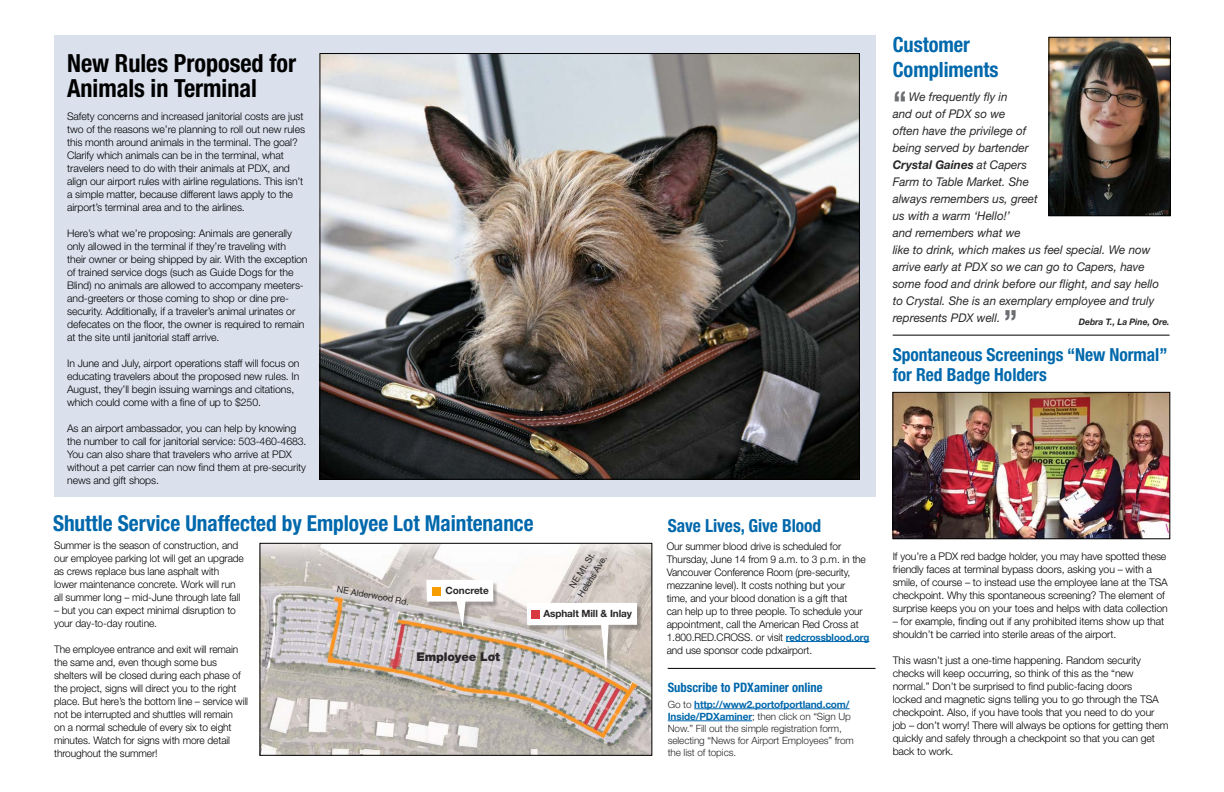
<style>
.page{position:relative;width:1224px;height:792px;background:#fff}
.page>*{position:absolute;margin:0;border:0;box-sizing:border-box;transform-origin:0 0}
.t1{font:700 condensed 32px "Helvetica Neue LT Std";color:#6d6e71}
.t2{font:700 condensed 25px/25px "Helvetica Neue LT Std";color:#000}
.t3{font:700 condensed 22px "Helvetica Neue LT Std";color:#0068ac}
.t4{font:700 condensed 21px/25px "Helvetica Neue LT Std";color:#0068ac}
.t5{font:700 condensed 18px/20px "Helvetica Neue LT Std";color:#0068ac}
.t6{font:700 condensed 13px "Helvetica Neue LT Std";color:#0068ac}
.t7{font:italic 12px/17px "Helvetica Neue LT Std";color:#2a2729}
.t8{font:900 12px "Helvetica Neue LT Std";letter-spacing:-.01em;color:#2a2729}
.t9{font:300 10.5px/13px "Helvetica Neue LT Std";letter-spacing:-.01em;color:#000}
.t10{font:300 10px/12px "Helvetica Neue LT Std";letter-spacing:-.01em;color:#2a2729}
.t11{font:700 10px "Helvetica Neue LT Std";letter-spacing:-.01em;color:#2a2729}
.t12{font:9px/12px "Helvetica Neue LT Std";color:#2a2729;text-align:center}
.t13{font:italic 700 9px "Helvetica Neue LT Std";color:#2a2729;scale:.95 1}
.s1{font-weight:700}
.s2{font-weight:700;font-size:10px;color:#0068ac}
.s3{font-weight:700;color:#0068ac}
</style>
<div class="page">
<div style="left:54px;top:35px;width:822px;height:461px;background:#dae1ed"></div>
<img style="left:322px;top:55px;width:536px;height:423px">
<img style="left:1051px;top:39px;width:118px;height:175px">
<div style="left:1049px;top:37px;width:122px;height:179px;border:1px solid #000"></div>
<img style="left:262px;top:545px;width:388px;height:209px">
<div style="left:260px;top:543px;width:392px;height:213px;border:1px solid #000"></div>
<hr style="left:786px;top:641px;width:84px;height:1px;background:#0068ac">
<hr style="left:694px;top:709px;width:156px;height:1px;background:#0068ac">
<hr style="left:668px;top:721px;width:84px;height:1px;background:#0068ac">
<hr style="left:893px;top:335px;width:277px;height:1px;background:#000">
<img style="left:895px;top:394px;width:273px;height:143px">
<div style="left:893px;top:392px;width:277px;height:147px;border:1px solid #000"></div>
<hr style="left:668px;top:668px;width:208px;height:1px;background:#000">
<div style="left:528px;top:605px;width:114px;height:73px;background:#000;opacity:.25"></div>
<svg style="left:527px;top:603px;width:110px;height:69px"></svg>
<div style="left:427px;top:582px;width:72px;height:51px;background:#000;opacity:.25"></div>
<svg style="left:426px;top:580px;width:67px;height:47px"></svg>
<div style="left:531px;top:610px;width:8px;height:9px;background:#d83840"></div>
<div style="left:432px;top:587px;width:8px;height:9px;background:#f79c01"></div>
<h2 class="t2" style="left:67px;top:50px;width:231px">New Rules Proposed for<br>Animals in Terminal</h2>
<p class="t9" style="left:67px;top:109px;width:240px">Safety concerns and increased janitorial costs are just two of the reasons we’re planning to roll out new rules this month around animals in the terminal. The goal?<br>Clarify which animals can be in the terminal, what travelers need to do with their animals at PDX, and align our airport rules with airline regulations. This isn’t a simple matter, because different laws apply to the airport’s terminal area and to the airlines.</p>
<p class="t9" style="left:67px;top:226px;width:242px">Here’s what we’re proposing: Animals are generally only allowed in the terminal if they’re traveling with their owner or being shipped by air. With the exception of trained service dogs (such as Guide Dogs for the Blind) no animals are allowed to accompany meeters&shy;and-greeters or those coming to shop or dine pre&shy;security. Additionally, if a traveler’s animal urinates or defecates on the floor, the owner is required to remain at the site until janitorial staff arrive.</p>
<p class="t9" style="left:67px;top:356px;width:234px">In June and July, airport operations staff will focus on educating travelers about the proposed new rules. In August, they’ll begin issuing warnings and citations, which could come with a fine of up to $250.</p>
<p class="t9" style="left:67px;top:421px;width:241px">As an airport ambassador, you can help by knowing the number to call for janitorial service: 503-460-4683.<br>You can also share that travelers who arrive at PDX without a pet carrier can now find them at pre-security news and gift shops.</p>
<h3 class="t3" style="left:53px;top:510px;width:482px">Shuttle Service Unaffected by Employee Lot Maintenance</h3>
<p class="t9" style="left:54px;top:538px;width:191px">Summer is the season of construction, and our employee parking lot will get an upgrade as crews replace bus lane asphalt with lower maintenance concrete. Work will run all summer long – mid-June through late fall</p>
<p class="t9" style="left:54px;top:603px;width:183px">– but you can expect minimal disruption to your day-to-day routine.</p>
<p class="t9" style="left:54px;top:642px;width:196px">The employee entrance and exit will remain the same and, even though some bus shelters will be closed during each phase of the project, signs will direct you to the right place. But here’s the bottom line – service will not be interrupted and shuttles will remain<br>on a normal schedule of every six to eight minutes. Watch for signs with more detail throughout the summer!</p>
<p class="t12" style="left:338px;top:583px;width:75px;rotate:10deg">NE Alderwood Rd.</p>
<p class="t11" style="left:446px;top:585px;width:45px">Concrete</p>
<p class="t8" style="left:416px;top:649px;width:85px">Employee Lot</p>
<p class="t12" style="left:565px;top:587px;width:48px;rotate:-58deg">NE Mt. St.<br>Helens Ave.</p>
<p class="t11" style="left:543px;top:607px;width:90px">Asphalt Mill &amp; Inlay</p>
<h3 class="t4" style="left:893px;top:32px;width:107px">Customer<br>Compliments</h3>
<p class="t7" style="left:893px;top:88px;width:268px;text-indent:16px">We frequently fly in<br>and out of PDX so we<br>often have the privilege of<br>being served by bartender<br><span class="s1">Crystal Gaines</span> at Capers<br>Farm to Table Market. She<br>always remembers us, greet<br>us with a warm ‘Hello!’<br>and remembers what we<br>like to drink, which makes us feel special. We now arrive early at PDX so we can go to Capers, have some food and drink before our flight, and say hello to Crystal. She is an exemplary employee and truly represents PDX well.</p>
<h1 class="t1" style="left:893px;top:83px;width:16px">“</h1>
<h1 class="t1" style="left:1004px;top:302px;width:16px">”</h1>
<p class="t13" style="left:1079px;top:316px;width:97px">Debra T., La Pine, Ore.</p>
<h3 class="t5" style="left:893px;top:344px;width:276px">Spontaneous Screenings “New Normal” for Red Badge Holders</h3>
<h3 class="t5" style="left:668px;top:515px;width:155px">Save Lives, Give Blood</h3>
<p class="t9" style="left:667px;top:539px;width:204px">Our summer blood drive is scheduled for Thursday, June 14 from 9 a.m. to 3 p.m. in the Vancouver Conference Room (pre-security, mezzanine level). It costs nothing but your<br>time, and your blood donation is a gift that<br>can help up to three people. To schedule your appointment, call the American Red Cross at 1.800.RED.CROSS. or visit <span class="s2">redcrossblood.org </span>and use sponsor code pdxairport.</p>
<p class="t6" style="left:668px;top:680px;width:156px">Subscribe to PDXaminer online</p>
<p class="t10" style="left:668px;top:698px;width:188px">Go to <span class="s3">http://www2.portofportland.com/ Inside/PDXaminer</span>; then click on “Sign Up Now.” Fill out the simple registration form, selecting “News for Airport Employees” from the list of topics.</p>
<p class="t9" style="left:893px;top:549px;width:277px">If you’re a PDX red badge holder, you may have spotted these friendly faces at terminal bypass doors, asking you – with a smile, of course – to instead use the employee lane at the TSA checkpoint. Why this spontaneous screening? The element of surprise keeps you on your toes and helps with data collection</p>
<p class="t9" style="left:893px;top:614px;width:273px">– for example, finding out if any prohibited items show up that shouldn’t be carried into sterile areas of the airport.</p>
<p class="t9" style="left:893px;top:653px;width:277px">This wasn’t just a one-time happening. Random security checks will keep occurring, so think of this as the “new normal.” Don’t be surprised to find public-facing doors<br>locked and magnetic signs telling you to go through the TSA checkpoint. Also, if you have tools that you need to do your job – don’t worry! There will always be options for getting them quickly and safely through a checkpoint so that you can get back to work.</p>
</div>
